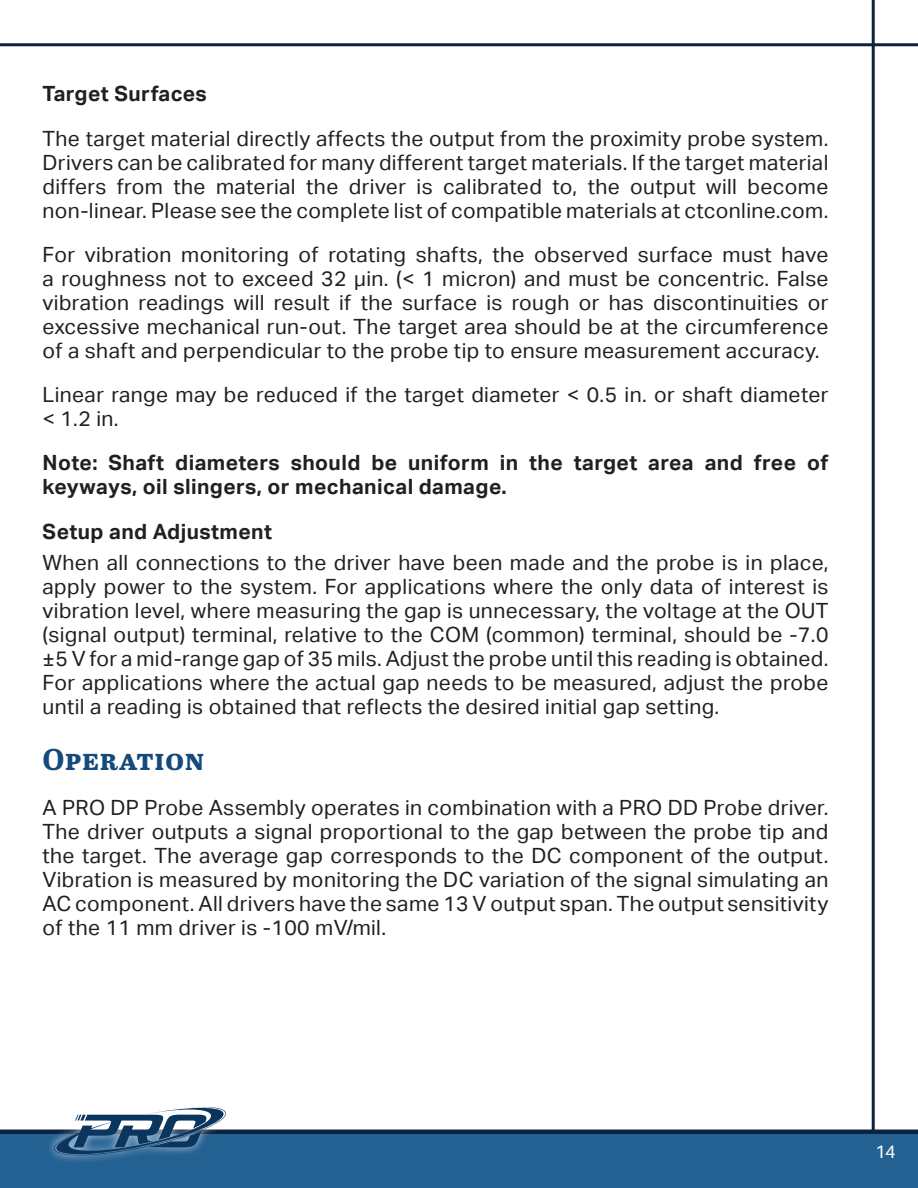
<style>
.page{position:relative;width:918px;height:1188px;background:#fff}
.page>*{position:absolute;margin:0;border:0;box-sizing:border-box;transform-origin:0 0}
.Heading{font:700 30px "Abril Text";letter-spacing:.02em;color:#144a7c}
.Body{font:21px/24px "Aktiv Grotesk";letter-spacing:.02em;color:#231f20}
.Body-2{font:700 21px/24px "Aktiv Grotesk";letter-spacing:.02em;color:#231f20}
.Subheading{font:700 21px "Aktiv Grotesk";letter-spacing:.02em;color:#231f20}
.t1{font:18px "Aktiv Grotesk";color:#fff}
</style>
<div class="page">
<hr style="left:872px;top:0;width:3px;height:1188px;background:#0c2340">
<div style="left:0;top:1134px;width:918px;height:54px;background:#236192"></div>
<hr style="left:0;top:1130px;width:918px;height:4px;background:#0c2340">
<div style="left:45px;top:1098px;width:190px;height:67px;background:#fff;opacity:.75"></div>
<svg style="left:54px;top:1107px;width:172px;height:48px"></svg>
<hr style="left:0;top:43px;width:918px;height:3px;background:#0c2340">
<p class="Body-2" style="left:43px;top:82px;width:166px">Target Surfaces</p>
<p class="Body" style="left:43px;top:126px;width:787px">The target material directly affects the output from the proximity probe system.<br>Drivers can be calibrated for many different target materials. If the target material differs from the material the driver is calibrated to, the output will become non-linear. Please see the complete list of compatible materials at ctconline.com.</p>
<p class="Body" style="left:43px;top:243px;width:788px;text-align:justify">For vibration monitoring of rotating shafts, the observed surface must have a roughness not to exceed 32 µin. (&lt; 1 micron) and must be concentric. False vibration readings will result if the surface is rough or has discontinuities or excessive mechanical run-out. The target area should be at the circumference of a shaft and perpendicular to the probe tip to ensure measurement accuracy.</p>
<p class="Body" style="left:43px;top:383px;width:787px">Linear range may be reduced if the target diameter &lt; 0.5 in. or shaft diameter &lt; 1.2 in.</p>
<p class="Body-2" style="left:43px;top:451px;width:787px">Note: Shaft diameters should be uniform in the target area and free of keyways, oil slingers, or mechanical damage.</p>
<p class="Subheading" style="left:43px;top:519px;width:231px">Setup and Adjustment</p>
<p class="Body" style="left:43px;top:551px;width:788px">When all connections to the driver have been made and the probe is in place, apply power to the system. For applications where the only data of interest is vibration level, where measuring the gap is unnecessary, the voltage at the OUT (signal output) terminal, relative to the COM (common) terminal, should be -7.0 ±5 V for a mid-range gap of 35 mils. Adjust the probe until this reading is obtained.<br>For applications where the actual gap needs to be measured, adjust the probe until a reading is obtained that reflects the desired initial gap setting.</p>
<p class="Heading" style="left:43px;top:738px;width:163px">Operation</p>
<p class="Body" style="left:43px;top:795px;width:787px">A PRO DP Probe Assembly operates in combination with a PRO DD Probe driver.<br>The driver outputs a signal proportional to the gap between the probe tip and the target. The average gap corresponds to the DC component of the output.<br>Vibration is measured by monitoring the DC variation of the signal simulating an AC component. All drivers have the same 13 V output span. The output sensitivity of the 11 mm driver is -100 mV/mil.</p>
<p class="t1" style="left:875px;top:1142px;width:22px">14</p>
</div>
